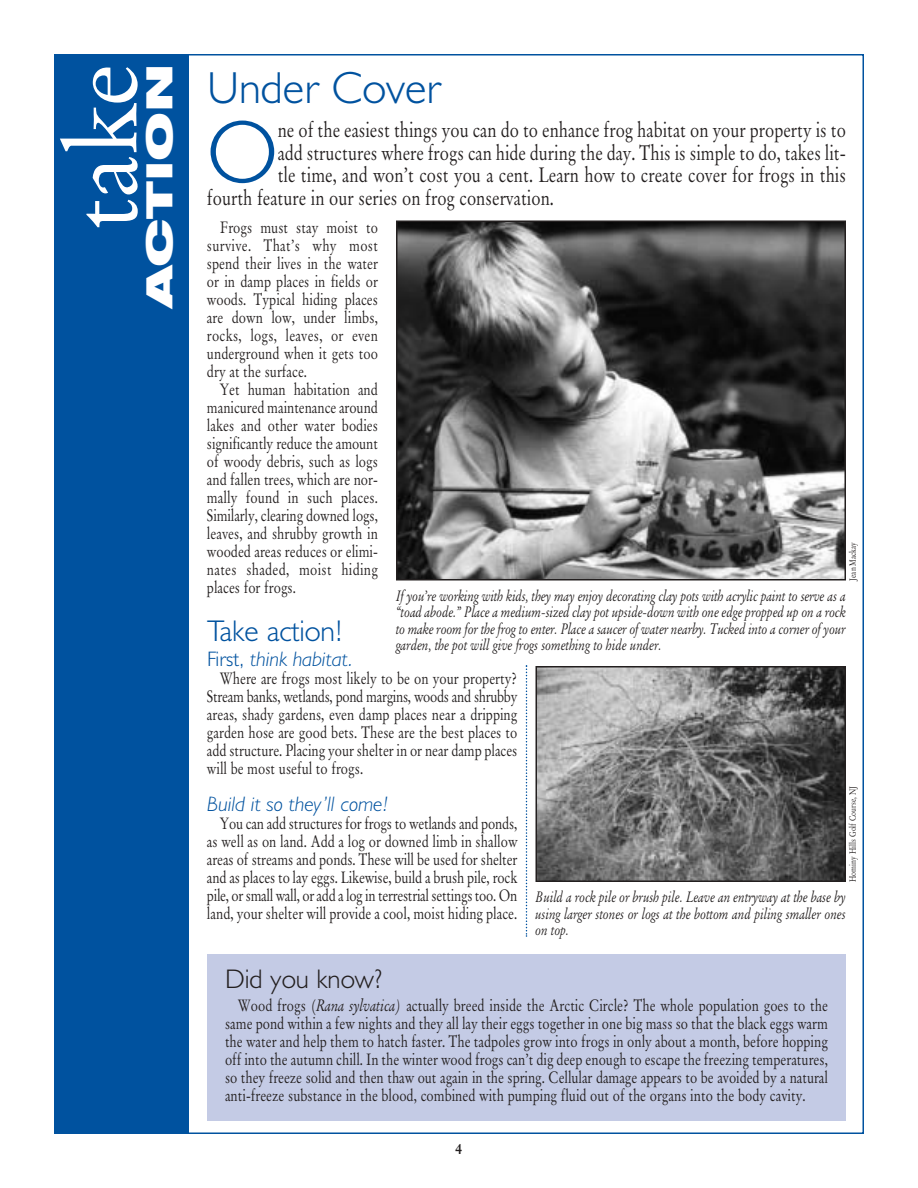
<style>
.page{position:relative;width:918px;height:1188px;background:#fff}
.page>*{position:absolute;margin:0;border:0;box-sizing:border-box;transform-origin:0 0}
.t1{font:99px "Garamand Classic";color:#fff}
.t2{font:300 88.65px "Humanist 521 BT";color:#00529f}
.t3{font:300 45px "Humanist 521 BT";color:#00529f}
.t4{font:900 expanded 36px "Swiss 721 BT";color:#fff;scale:1.3 1}
.t5{font:300 30px "Humanist 521 BT";color:#00529f}
.t6{font:300 27px "Humanist 521 BT";color:#231f1f}
.t7{font:21px "Garamand Classic";color:#231f1f;scale:.8 1}
.t8{font:italic 300 21px "Humanist 521 BT";color:#00529f}
.t9{font:16.5px/18px "Garamand Classic";color:#231f1f;text-align:justify;scale:.8 1}
.t10{font:italic 15px/16.5px "Garamand Classic";color:#231f1f;text-align:justify;scale:.8 1}
.t11{font:700 15px "Garamand Classic";color:#231f1f}
.t12{font:9px "Garamand Classic";color:#231f1f;scale:.8 1}
.s1{font-style:normal}
.s2{font-style:italic}
</style>
<div class="page">
<div style="left:54px;top:54px;width:135px;height:1080px;background:#00529f"></div>
<div style="left:207px;top:954px;width:639px;height:166px;background:#c4cbe5"></div>
<img style="left:399px;top:223px;width:444px;height:354px">
<div style="left:396px;top:220px;width:450px;height:360px;border:2px solid #231f1f"></div>
<img style="left:539px;top:669px;width:304px;height:210px">
<div style="left:536px;top:666px;width:310px;height:216px;border:2px solid #231f1f"></div>
<svg style="left:526px;top:665px;width:1px;height:272px"></svg>
<h1 class="t1" style="left:66px;top:231px;width:170px;rotate:-90deg">take</h1>
<h3 class="t4" style="left:147px;top:308px;width:190px;rotate:-90deg">ACTION</h3>
<h3 class="t3" style="left:207px;top:71px;width:236px">Under Cover</h3>
<h2 class="t2" style="left:207px;top:119px;width:72px">O</h2>
<p class="t7" style="left:278px;top:122px;width:712px">ne of the easiest things you can do to enhance frog habitat on your property is to</p>
<p class="t7" style="left:278px;top:145px;width:712px">add structures where frogs can hide during the day. This is simple to do, takes lit-</p>
<p class="t7" style="left:278px;top:167px;width:712px">tle time, and won’t cost you a cent. Learn how to create cover for frogs in this</p>
<p class="t7" style="left:207px;top:190px;width:435px">fourth feature in our series on frog conservation.</p>
<p class="t9" style="left:207px;top:221px;width:215px;text-indent:13px">Frogs must stay moist to survive. That’s why most spend their lives in the water or in damp places in fields or woods. Typical hiding places are down low, under limbs, rocks, logs, leaves, or even underground when it gets too dry at the surface.</p>
<p class="t9" style="left:207px;top:383px;width:215px;text-indent:13px">Yet human habitation and manicured maintenance around lakes and other water bodies significantly reduce the amount of woody debris, such as logs and fallen trees, which are nor&shy;mally found in such places.<br>Similarly, clearing downed logs, leaves, and shrubby growth in wooded areas reduces or elimi&shy;nates shaded, moist hiding places for frogs.</p>
<h3 class="t5" style="left:207px;top:619px;width:137px">Take action!</h3>
<p class="t8" style="left:207px;top:651px;width:148px"><span class="s1">First,</span> think habitat.</p>
<p class="t9" style="left:207px;top:672px;width:390px;text-indent:13px">Where are frogs most likely to be on your property?<br>Stream banks, wetlands, pond margins, woods and shrubby areas, shady gardens, even damp places near a dripping garden hose are good bets. These are the best places to add structure. Placing your shelter in or near damp places will be most useful to frogs.</p>
<p class="t8" style="left:207px;top:796px;width:183px">Build it so they’ll come!</p>
<p class="t9" style="left:207px;top:817px;width:390px;text-indent:13px">You can add structures for frogs to wetlands and ponds, as well as on land. Add a log or downed limb in shallow areas of streams and ponds. These will be used for shelter and as places to lay eggs. Likewise, build a brush pile, rock pile, or small wall, or add a log in terrestrial settings too. On land, your shelter will provide a cool, moist hiding place.</p>
<p class="t12" style="left:849px;top:580px;width:50px;rotate:-90deg">Jean Mackay</p>
<p class="t10" style="left:396px;top:589px;width:564px">If you’re working with kids, they may enjoy decorating clay pots with acrylic paint to serve as a “toad abode.” Place a medium-sized clay pot upside-down with one edge propped up on a rock to make room for the frog to enter. Place a saucer of water nearby. Tucked into a corner of your garden, the pot will give frogs something to hide under.</p>
<p class="t12" style="left:849px;top:882px;width:122px;rotate:-90deg">Hominy Hills Golf Course, NJ</p>
<p class="t10" style="left:536px;top:890px;width:390px">Build a rock pile or brush pile. Leave an entryway at the base by using larger stones or logs at the bottom and piling smaller ones on top.</p>
<h3 class="t6" style="left:225px;top:969px;width:159px">Did you know?</h3>
<p class="t9" style="left:225px;top:999px;width:755px;text-indent:13px">Wood frogs (<span class="s2">Rana sylvatica)</span> actually breed inside the Arctic Circle? The whole population goes to the same pond within a few nights and they all lay their eggs together in one big mass so that the black eggs warm the water and help them to hatch faster. The tadpoles grow into frogs in only about a month, before hopping off into the autumn chill. In the winter wood frogs can’t dig deep enough to escape the freezing temperatures, so they freeze solid and then thaw out again in the spring. Cellular damage appears to be avoided by a natural anti-freeze substance in the blood, combined with pumping fluid out of the organs into the body cavity.</p>
<p class="t11" style="left:455px;top:1143px;width:9px">4</p>
</div>
